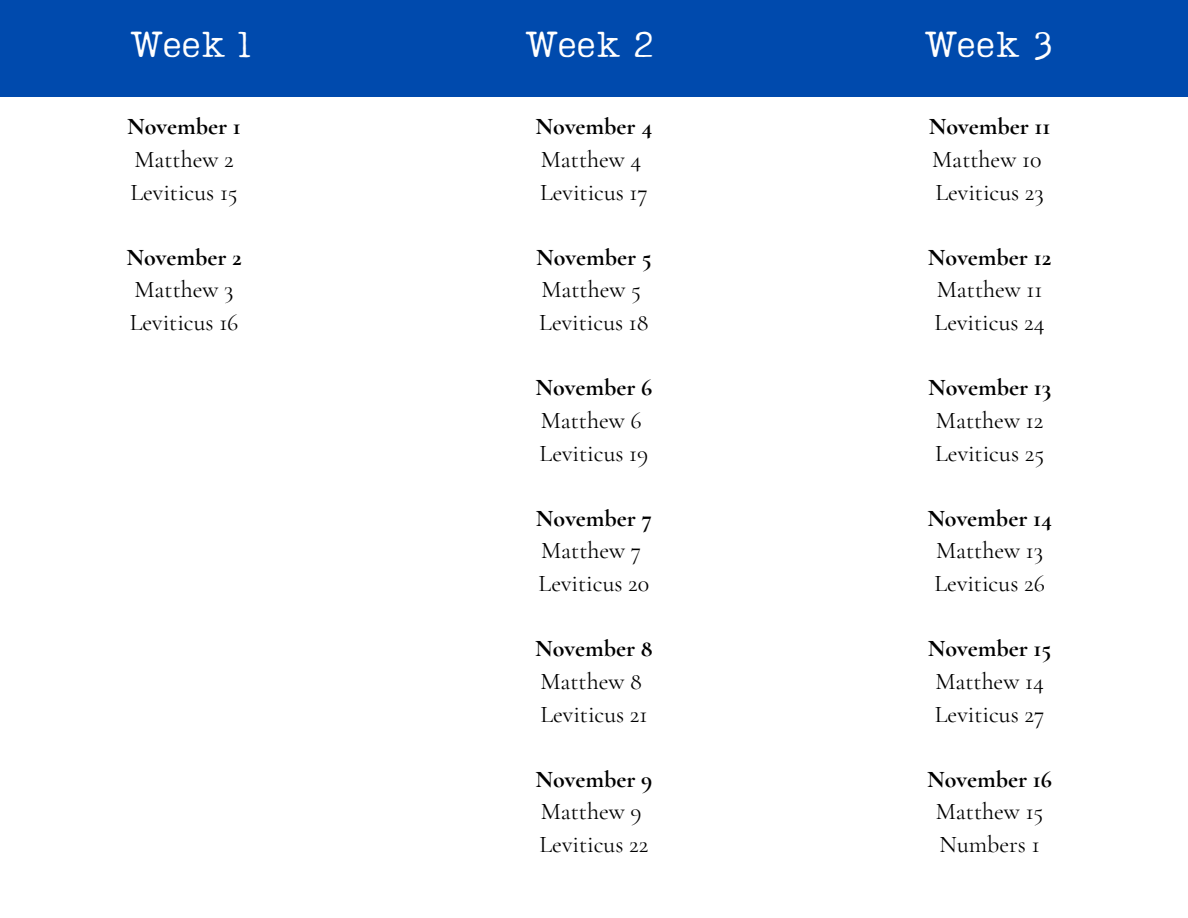
<style>
.page{position:relative;width:1188px;height:918px;background:#fff}
.page>*{position:absolute;margin:0;border:0;box-sizing:border-box;transform-origin:0 0}
.t1{font:36px "Lumios TW Used";color:#fff}
.t2{font:24px "Cormorant Garamond";color:#000}
.t3{font:700 24px "Cormorant Garamond";color:#000}
</style>
<div class="page">
<div style="left:0;top:0;width:1188px;height:97px;background:#004aad"></div>
<h1 class="t1" style="left:131px;top:20px;width:121px">Week 1</h1>
<h1 class="t1" style="left:526px;top:20px;width:129px">Week 2</h1>
<h1 class="t1" style="left:926px;top:20px;width:129px">Week 3</h1>
<p class="t3" style="left:127px;top:112px;width:115px">November 1</p>
<p class="t2" style="left:134px;top:145px;width:101px">Matthew 2</p>
<p class="t2" style="left:130px;top:177px;width:109px">Leviticus 15</p>
<p class="t3" style="left:126px;top:243px;width:117px">November 2</p>
<p class="t2" style="left:135px;top:275px;width:101px">Matthew 3</p>
<p class="t2" style="left:130px;top:308px;width:110px">Leviticus 16</p>
<p class="t3" style="left:536px;top:112px;width:118px">November 4</p>
<p class="t2" style="left:541px;top:145px;width:102px">Matthew 4</p>
<p class="t2" style="left:540px;top:177px;width:109px">Leviticus 17</p>
<p class="t3" style="left:536px;top:243px;width:117px">November 5</p>
<p class="t2" style="left:541px;top:275px;width:101px">Matthew 5</p>
<p class="t2" style="left:539px;top:308px;width:111px">Leviticus 18</p>
<p class="t3" style="left:536px;top:373px;width:118px">November 6</p>
<p class="t2" style="left:541px;top:406px;width:102px">Matthew 6</p>
<p class="t2" style="left:540px;top:438px;width:110px">Leviticus 19</p>
<p class="t3" style="left:536px;top:504px;width:118px">November 7</p>
<p class="t2" style="left:541px;top:536px;width:102px">Matthew 7</p>
<p class="t2" style="left:539px;top:569px;width:112px">Leviticus 20</p>
<p class="t3" style="left:535px;top:634px;width:119px">November 8</p>
<p class="t2" style="left:540px;top:667px;width:103px">Matthew 8</p>
<p class="t2" style="left:540px;top:699px;width:109px">Leviticus 21</p>
<p class="t3" style="left:536px;top:765px;width:118px">November 9</p>
<p class="t2" style="left:541px;top:797px;width:102px">Matthew 9</p>
<p class="t2" style="left:540px;top:830px;width:110px">Leviticus 22</p>
<p class="t3" style="left:929px;top:112px;width:123px">November 11</p>
<p class="t2" style="left:932px;top:145px;width:111px">Matthew 10</p>
<p class="t2" style="left:935px;top:177px;width:110px">Leviticus 23</p>
<p class="t3" style="left:928px;top:243px;width:125px">November 12</p>
<p class="t2" style="left:937px;top:275px;width:107px">Matthew 11</p>
<p class="t2" style="left:935px;top:308px;width:112px">Leviticus 24</p>
<p class="t3" style="left:928px;top:373px;width:125px">November 13</p>
<p class="t2" style="left:936px;top:406px;width:109px">Matthew 12</p>
<p class="t2" style="left:935px;top:438px;width:111px">Leviticus 25</p>
<p class="t3" style="left:927px;top:504px;width:126px">November 14</p>
<p class="t2" style="left:936px;top:536px;width:109px">Matthew 13</p>
<p class="t2" style="left:934px;top:569px;width:112px">Leviticus 26</p>
<p class="t3" style="left:928px;top:634px;width:125px">November 15</p>
<p class="t2" style="left:935px;top:667px;width:110px">Matthew 14</p>
<p class="t2" style="left:935px;top:699px;width:111px">Leviticus 27</p>
<p class="t3" style="left:927px;top:765px;width:126px">November 16</p>
<p class="t2" style="left:936px;top:797px;width:109px">Matthew 15</p>
<p class="t2" style="left:940px;top:830px;width:102px">Numbers 1</p>
</div>
